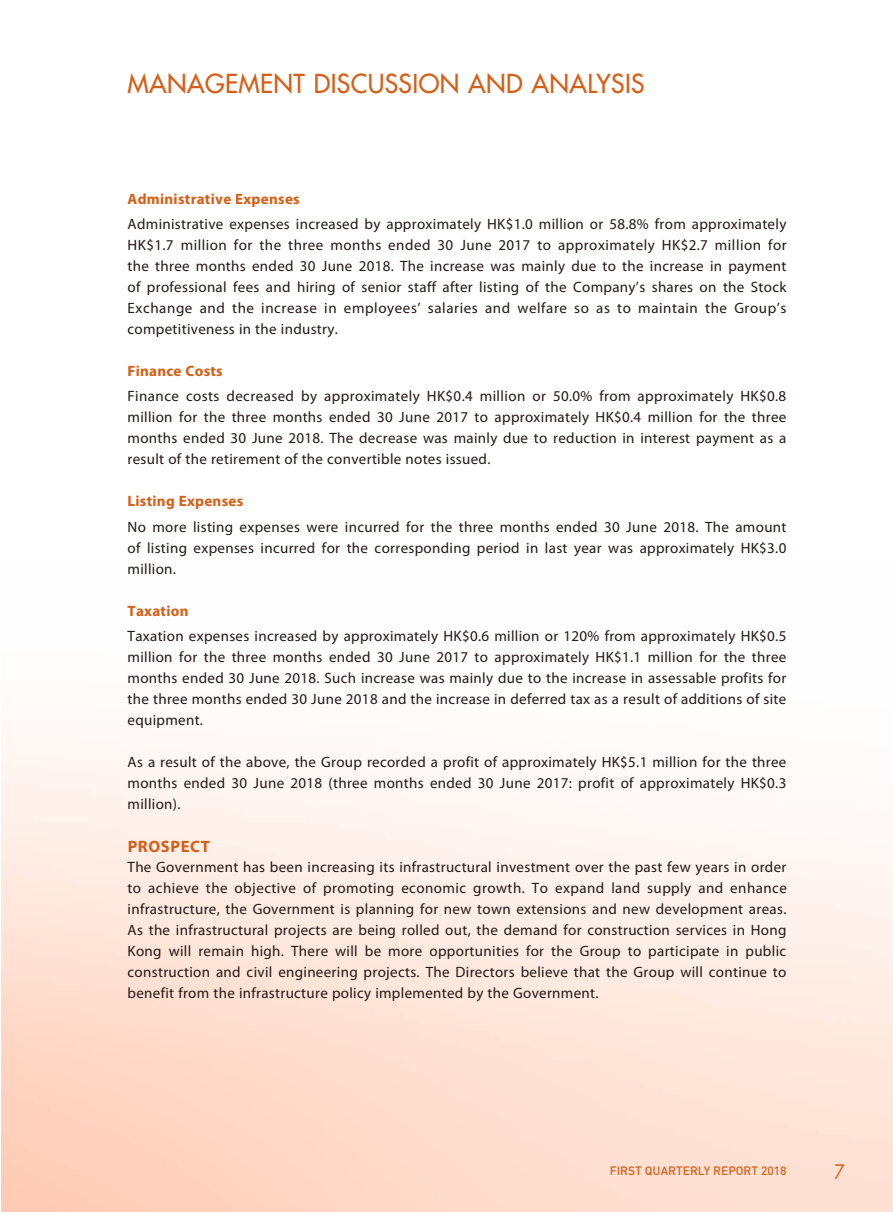
<style>
.page{position:relative;width:893px;height:1212px;background:#fff}
.page>*{position:absolute;margin:0;border:0;box-sizing:border-box;transform-origin:0 0}
.t1{font:500 25.5px "Futura Std";letter-spacing:.015em;color:#d75d14}
.t2{font:19.5px "Futura Std";color:#d75d14;scale:.86 1}
.t3{font:700 16.5px "Myriad Pro";letter-spacing:.04em;color:#d75d14}
.t4{font:15px/21px "Myriad Pro";letter-spacing:.02em;color:#231916;text-align:justify}
.t5{font:700 15px "Myriad Pro";letter-spacing:.02em;color:#d75d14}
.t6{font:500 12px "DIN Pro";color:#d75d14}
</style>
<div class="page">
<h1 class="t1" style="left:128px;top:68px;width:519px">MANAGEMENT DISCUSSION AND ANALYSIS</h1>
<p class="t5" style="left:128px;top:189px;width:174px">Administrative Expenses</p>
<p class="t4" style="left:128px;top:213px;width:661px">Administrative expenses increased by approximately HK$1.0 million or 58.8% from approximately HK$1.7 million for the three months ended 30 June 2017 to approximately HK$2.7 million for the three months ended 30 June 2018. The increase was mainly due to the increase in payment of professional fees and hiring of senior staff after listing of the Company’s shares on the Stock Exchange and the increase in employees’ salaries and welfare so as to maintain the Group’s competitiveness in the industry.</p>
<p class="t5" style="left:128px;top:361px;width:97px">Finance Costs</p>
<p class="t4" style="left:128px;top:386px;width:660px">Finance costs decreased by approximately HK$0.4 million or 50.0% from approximately HK$0.8 million for the three months ended 30 June 2017 to approximately HK$0.4 million for the three months ended 30 June 2018. The decrease was mainly due to reduction in interest payment as a result of the retirement of the convertible notes issued.</p>
<p class="t5" style="left:128px;top:492px;width:117px">Listing Expenses</p>
<p class="t4" style="left:128px;top:516px;width:660px">No more listing expenses were incurred for the three months ended 30 June 2018. The amount of listing expenses incurred for the corresponding period in last year was approximately HK$3.0 million.</p>
<p class="t5" style="left:128px;top:601px;width:63px">Taxation</p>
<p class="t4" style="left:128px;top:625px;width:660px">Taxation expenses increased by approximately HK$0.6 million or 120% from approximately HK$0.5 million for the three months ended 30 June 2017 to approximately HK$1.1 million for the three months ended 30 June 2018. Such increase was mainly due to the increase in assessable profits for the three months ended 30 June 2018 and the increase in deferred tax as a result of additions of site equipment.</p>
<p class="t4" style="left:128px;top:751px;width:660px">As a result of the above, the Group recorded a profit of approximately HK$5.1 million for the three months ended 30 June 2018 (three months ended 30 June 2017: profit of approximately HK$0.3 million).</p>
<p class="t3" style="left:128px;top:836px;width:83px">PROSPECT</p>
<p class="t4" style="left:128px;top:856px;width:661px">The Government has been increasing its infrastructural investment over the past few years in order to achieve the objective of promoting economic growth. To expand land supply and enhance infrastructure, the Government is planning for new town extensions and new development areas.<br>As the infrastructural projects are being rolled out, the demand for construction services in Hong Kong will remain high. There will be more opportunities for the Group to participate in public construction and civil engineering projects. The Directors believe that the Group will continue to benefit from the infrastructure policy implemented by the Government.</p>
<p class="t6" style="left:610px;top:1163px;width:178px">FIRST QUARTERLY REPORT 2018</p>
<h2 class="t2" style="left:835px;top:1159px;width:14px">7</h2>
</div>
